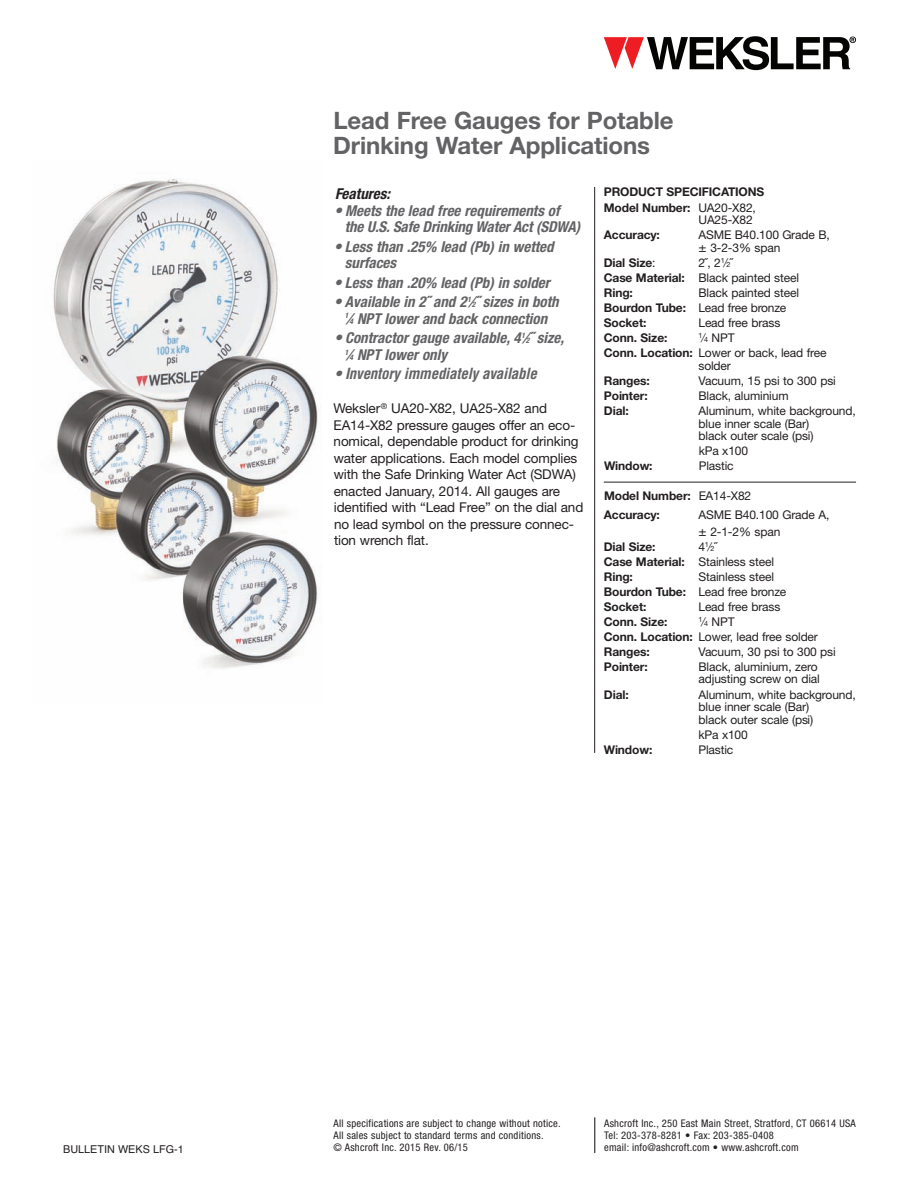
<style>
.page{position:relative;width:919px;height:1188px;background:#fff}
.page>*{position:absolute;margin:0;border:0;box-sizing:border-box;transform-origin:0 0}
.t1{font:700 24px/25.5px "Helvetica Neue";letter-spacing:-.005em;color:#636366}
.t2{font:italic 700 condensed 15px/16.5px "Helvetica Neue";color:#636366}
.t3{font:italic 700 condensed 15px "Helvetica";letter-spacing:-.015em;color:#636366}
.t4{font:italic 700 condensed 15px "Helvetica Neue";color:#231f20}
.t5{font:13.5px/16.5px "Helvetica Neue";letter-spacing:-.01em;color:#231f20}
.t6{font:12px/12.8px "Helvetica Neue";letter-spacing:-.01em;color:#231f20}
.t7{font:700 12px/15px "Helvetica Neue";letter-spacing:-.01em;color:#231f20}
.t8{font:12px/15px "Helvetica Neue";letter-spacing:-.01em;color:#231f20;text-align:center;scale:.9 1}
.t9{font:10.8px "Helvetica";color:#231f20}
.t10{font:condensed 10.5px/12px "Helvetica Neue";letter-spacing:.025em;color:#231f20}
.s1{font-family:"Helvetica"}
.s2{font-size:7.5px}
.s3{font-weight:400}
.s4{font-size:13.5px}
.s5{font-size:7.2px}
.s6{font-weight:700}
.s7{font-weight:400;font-size:7.2px}
</style>
<div class="page">
<hr style="left:594px;top:187px;width:1px;height:566px;background:#231f20">
<hr style="left:594px;top:1117px;width:1px;height:35px;background:#0d090a">
<img style="left:53px;top:179px;width:267px;height:490px">
<hr style="left:603px;top:481px;width:252px;height:1px;background:#231f20">
<svg style="left:603px;top:36px;width:252px;height:34px"></svg>
<p class="t9" style="left:63px;top:1142px;width:122px">BULLETIN WEKS LFG-1</p>
<h1 class="t1" style="left:333px;top:110px;width:341px">Lead Free Gauges for Potable<br>Drinking Water Applications</h1>
<p class="t4" style="left:335px;top:188px;width:57px">Features:</p>
<p class="t2" style="left:345px;top:203px;width:236px;text-indent:-10px"><span class="s1">•</span> Meets the lead free requirements of the U.S. Safe Drinking Water Act (SDWA)</p>
<p class="t2" style="left:344px;top:239px;width:210px;text-indent:-10px"><span class="s1">•</span> Less than .25% lead (Pb) in wetted surfaces</p>
<p class="t2" style="left:335px;top:275px;width:216px"><span class="s1">•</span> Less than .20% lead (Pb) in solder</p>
<p class="t2" style="left:335px;top:295px;width:225px;text-align:center"><span class="s1">•</span> Available in 2˝ and 2<sup>1</sup>⁄<span class="s2">2</span>˝ sizes in both<br><sup>1</sup>⁄<span class="s2">4</span> NPT lower and back connection</p>
<p class="t2" style="left:345px;top:331px;width:220px;text-indent:-10px"><span class="s1">•</span> Contractor gauge available, 4<sup>1</sup>⁄<span class="s2">2</span>˝ size,<br><sup>1</sup>⁄<span class="s2">4</span> NPT lower only</p>
<p class="t3" style="left:335px;top:365px;width:203px">• Inventory immediately available</p>
<p class="t5" style="left:333px;top:401px;width:251px">Weksler<sup>®</sup> UA20-X82, UA25-X82 and EA14-X82 pressure gauges offer an eco&shy;nomical, dependable product for drinking water applications. Each model complies with the Safe Drinking Water Act (SDWA) enacted January, 2014. All gauges are identified with “Lead Free” on the dial and no lead symbol on the pressure connec&shy;tion wrench flat.</p>
<p class="t7" style="left:603px;top:186px;width:162px">PRODUCT SPECIFICATIONS<br>Model Number: <span class="s3">UA20-X82,</span></p>
<p class="t6" style="left:698px;top:215px;width:56px">UA25-X82</p>
<p class="t7" style="left:603px;top:228px;width:58px">Accuracy:</p>
<p class="t6" style="left:698px;top:230px;width:133px">ASME B40.100 Grade B, <span class="s4">±</span> 3-2-3% span</p>
<p class="t7" style="left:603px;top:256px;width:53px">Dial Size<span class="s3">:</span></p>
<p class="t6" style="left:603px;top:256px;width:197px;line-height:15px;text-indent:95px">2˝, 2<sup>1</sup>⁄<span class="s5">2</span>˝<br><span class="s6">Case Material:</span> Black painted steel<br><span class="s6">Ring:</span></p>
<p class="t6" style="left:603px;top:286px;width:197px;line-height:15px;text-indent:95px">Black painted steel<br><span class="s6">Bourdon Tube:</span> Lead free bronze<br><span class="s6">Socket:</span></p>
<p class="t6" style="left:698px;top:317px;width:83px">Lead free brass</p>
<p class="t8" style="left:603px;top:331px;width:249px"><sup>1</sup>⁄<span class="s5">4</span> NPT<br><span class="s6">Conn. Location:</span> Lower or back, lead free</p>
<p class="t6" style="left:698px;top:360px;width:34px">solder</p>
<p class="t7" style="left:603px;top:374px;width:47px">Ranges:</p>
<p class="t6" style="left:698px;top:375px;width:139px">Vacuum, 15 psi to 300 psi</p>
<p class="t7" style="left:603px;top:389px;width:45px">Pointer:</p>
<p class="t6" style="left:698px;top:390px;width:91px">Black, aluminium</p>
<p class="t7" style="left:603px;top:404px;width:26px">Dial:</p>
<p class="t6" style="left:698px;top:405px;width:159px">Aluminum, white background, blue inner scale (Bar)<br>black outer scale (psi)</p>
<p class="t6" style="left:698px;top:446px;width:51px">kPa x100</p>
<p class="t7" style="left:604px;top:459px;width:50px">Window:</p>
<p class="t6" style="left:698px;top:461px;width:36px">Plastic</p>
<p class="t7" style="left:603px;top:488px;width:149px;line-height:18.8px">Model Number: <span class="s3">EA14-X82<br></span>Accuracy:</p>
<p class="t7" style="left:603px;top:331px;width:65px">Conn. Size:</p>
<p class="t6" style="left:698px;top:508px;width:132px;line-height:16.5px">ASME B40.100 Grade A, <span class="s4">±</span> 2-1-2% span</p>
<p class="t7" style="left:603px;top:540px;width:172px;text-indent:95px"><span class="s3">4</span><sup>1</sup><span class="s3">⁄</span><span class="s7">2</span><span class="s3">˝<br></span>Case Material: <span class="s3">Stainless steel<br></span>Ring:</p>
<p class="t7" style="left:603px;top:540px;width:53px">Dial Size:</p>
<p class="t6" style="left:603px;top:570px;width:184px;line-height:15px;text-indent:95px">Stainless steel<br><span class="s6">Bourdon Tube:</span> Lead free bronze<br><span class="s6">Socket:</span></p>
<p class="t6" style="left:698px;top:601px;width:83px">Lead free brass</p>
<p class="t8" style="left:603px;top:615px;width:239px;text-align:left;text-indent:95px"><sup>1</sup>⁄<span class="s5">4</span> NPT<br><span class="s6">Conn. Location:</span> Lower, lead free solder<br><span class="s6">Ranges:</span></p>
<p class="t7" style="left:603px;top:615px;width:65px">Conn. Size:</p>
<p class="t6" style="left:698px;top:646px;width:139px">Vacuum, 30 psi to 300 psi</p>
<p class="t7" style="left:603px;top:660px;width:45px">Pointer:</p>
<p class="t6" style="left:698px;top:661px;width:123px">Black, aluminium, zero adjusting screw on dial</p>
<p class="t7" style="left:603px;top:687px;width:26px">Dial:</p>
<p class="t6" style="left:698px;top:689px;width:159px">Aluminum, white background, blue inner scale (Bar)<br>black outer scale (psi)</p>
<p class="t6" style="left:698px;top:729px;width:51px">kPa x100</p>
<p class="t7" style="left:603px;top:743px;width:50px">Window:</p>
<p class="t6" style="left:698px;top:744px;width:36px">Plastic</p>
<p class="t10" style="left:333px;top:1118px;width:228px">All specifications are subject to change without notice.<br>All sales subject to standard terms and conditions.<br>© Ashcroft Inc. 2015 Rev. 06/15</p>
<p class="t10" style="left:604px;top:1118px;width:253px">Ashcroft Inc., 250 East Main Street, Stratford, CT 06614 USA<br>Tel: 203-378-8281 • Fax: 203-385-0408<br>email: info@ashcroft.com • www.ashcroft.com</p>
</div>
